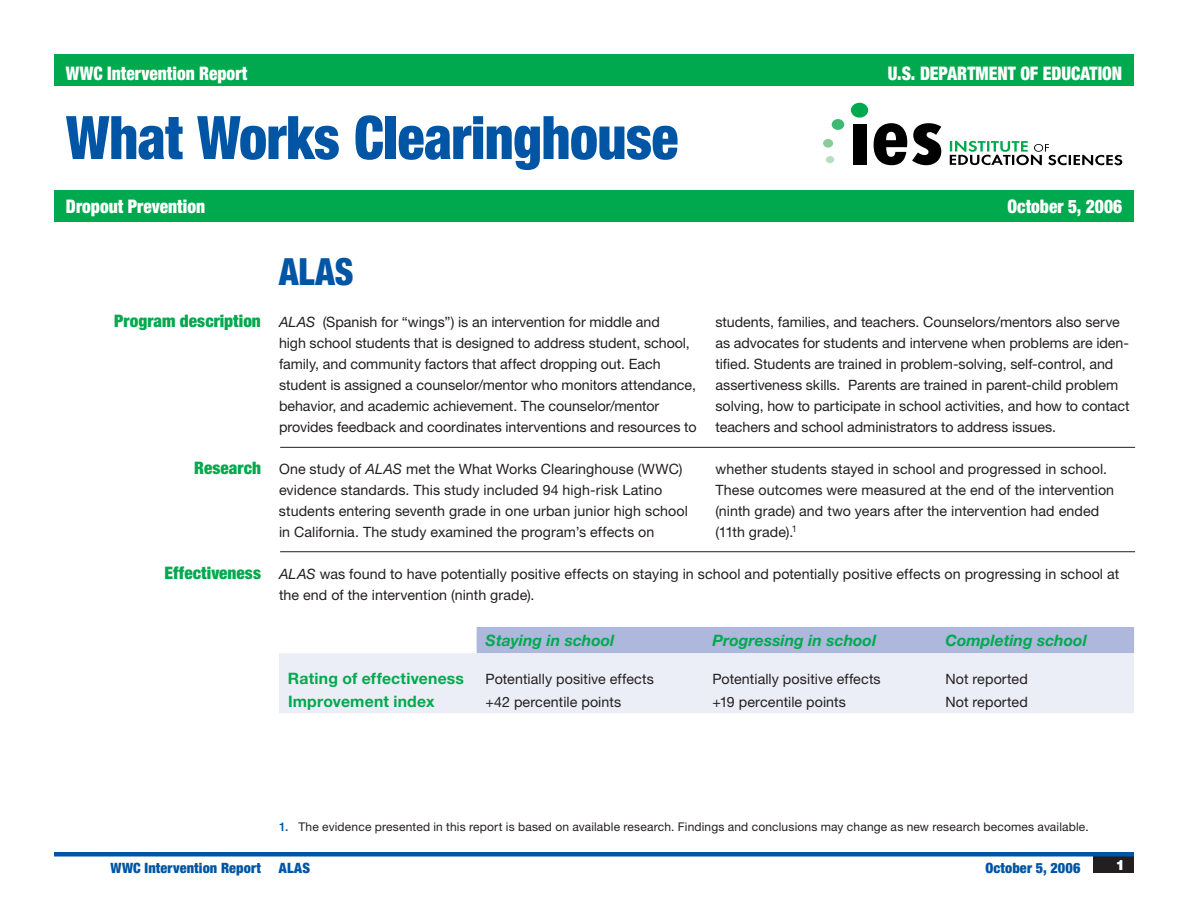
<style>
.page{position:relative;width:1188px;height:918px;background:#fff}
.page>*{position:absolute;margin:0;border:0;box-sizing:border-box;transform-origin:0 0}
.t1{font:900 condensed 60px "Helvetica Neue LT Std";letter-spacing:-.01em;color:#0155a5;scale:.93 1}
.t2{font:900 condensed 37.5px "Helvetica Neue LT Std";color:#0155a5;scale:.93 1}
._00a_front_page_bann{font:900 condensed 18.75px "Helvetica Neue LT Std";color:#fff;scale:.93 1}
._02_text_left_heads{font:900 condensed 17.25px "Helvetica Neue LT Std";letter-spacing:.005em;color:#00a94e}
._04_text_no_indent{font:italic 700 15.75px "Helvetica Neue LT Std";letter-spacing:.005em;color:#00a94e}
._03a_text_A_head{font:700 15.75px "Helvetica Neue LT Std";letter-spacing:.01em;color:#00a94e}
._04_text_no_indent-2{font:14.25px/21px "Helvetica Neue LT Std";color:#231f20}
.t3{font:900 condensed 14.25px "Helvetica Neue LT Std";letter-spacing:.01em;color:#0155a5}
.t4{font:900 14.25px "Helvetica Neue LT Std";color:#fff}
._07_footnote{font:12px "Helvetica Neue LT Std";letter-spacing:.015em;color:#231f20}
.s1{font-style:italic}
.s2{font-weight:500;color:#0155a5}
</style>
<div class="page">
<div style="left:1094px;top:856px;width:40px;height:17px;background:#231f20"></div>
<hr style="left:54px;top:852px;width:1080px;height:4px;background:#0155a5">
<div style="left:54px;top:190px;width:1080px;height:32px;background:#00a94e"></div>
<div style="left:54px;top:54px;width:1080px;height:32px;background:#00a94e"></div>
<div style="left:832px;top:119px;width:12px;height:11px;background:#3eb872;border-radius:50%"></div>
<div style="left:823px;top:139px;width:10px;height:9px;background:#88cc9c;border-radius:50%"></div>
<div style="left:826px;top:156px;width:8px;height:7px;background:#b8dec0;border-radius:50%"></div>
<div style="left:851px;top:103px;width:17px;height:15px;background:#00a94e;border-radius:50%"></div>
<div style="left:853px;top:124px;width:13px;height:40px;background:#000"></div>
<svg style="left:874px;top:123px;width:67px;height:42px"></svg>
<svg style="left:950px;top:141px;width:172px;height:24px"></svg>
<div style="left:477px;top:627px;width:657px;height:26px;background:#adb8dc"></div>
<div style="left:279px;top:653px;width:855px;height:60px;background:#ebeef6"></div>
<hr style="left:280px;top:447px;width:855px;height:1px;background:#231f20">
<hr style="left:280px;top:551px;width:855px;height:1px;background:#231f20">
<p class="_00a_front_page_bann" style="left:66px;top:62px;width:197px">WWC Intervention Report</p>
<p class="_00a_front_page_bann" style="left:888px;top:62px;width:254px">U.S. DEPARTMENT OF EDUCATION</p>
<h2 class="t1" style="left:66px;top:101px;width:660px">What Works Clearinghouse</h2>
<p class="_00a_front_page_bann" style="left:66px;top:195px;width:151px">Dropout Prevention</p>
<p class="_00a_front_page_bann" style="left:1007px;top:195px;width:125px">October 5, 2006</p>
<h2 class="t2" style="left:279px;top:249px;width:82px">ALAS</h2>
<p class="_02_text_left_heads" style="left:114px;top:310px;width:148px">Program description</p>
<p class="_04_text_no_indent-2" style="left:279px;top:311px;width:419px"><span class="s1">ALAS</span> (Spanish for “wings”) is an intervention for middle and<br>high school students that is designed to address student, school, family, and community factors that affect dropping out. Each student is assigned a counselor/mentor who monitors attendance, behavior, and academic achievement. The counselor/mentor provides feedback and coordinates interventions and resources to</p>
<p class="_04_text_no_indent-2" style="left:716px;top:311px;width:416px">students, families, and teachers. Counselors/mentors also serve as advocates for students and intervene when problems are iden&shy;tified. Students are trained in problem-solving, self-control, and assertiveness skills. Parents are trained in parent-child problem solving, how to participate in school activities, and how to contact teachers and school administrators to address issues.</p>
<p class="_02_text_left_heads" style="left:194px;top:457px;width:68px">Research</p>
<p class="_04_text_no_indent-2" style="left:279px;top:458px;width:405px">One study of <span class="s1">ALAS</span> met the What Works Clearinghouse (WWC) evidence standards. This study included 94 high-risk Latino</p>
<p class="_04_text_no_indent-2" style="left:279px;top:500px;width:410px">students entering seventh grade in one urban junior high school in California. The study examined the program’s effects on</p>
<p class="_04_text_no_indent-2" style="left:716px;top:458px;width:400px">whether students stayed in school and progressed in school.<br>These outcomes were measured at the end of the intervention (ninth grade) and two years after the intervention had ended</p>
<p class="_04_text_no_indent-2" style="left:716px;top:521px;width:83px">(11th grade).<sup>1</sup></p>
<p class="_02_text_left_heads" style="left:164px;top:562px;width:98px">Effectiveness</p>
<p class="_04_text_no_indent-2" style="left:279px;top:563px;width:842px"><span class="s1">ALAS</span> was found to have potentially positive effects on staying in school and potentially positive effects on progressing in school at the end of the intervention (ninth grade).</p>
<p class="_04_text_no_indent" style="left:486px;top:630px;width:130px">Staying in school</p>
<p class="_04_text_no_indent" style="left:713px;top:630px;width:165px">Progressing in school</p>
<p class="_04_text_no_indent" style="left:945px;top:630px;width:143px">Completing school</p>
<p class="_03a_text_A_head" style="left:288px;top:669px;width:178px">Rating of effectiveness</p>
<p class="_04_text_no_indent-2" style="left:486px;top:668px;width:170px">Potentially positive effects</p>
<p class="_04_text_no_indent-2" style="left:712px;top:668px;width:170px">Potentially positive effects</p>
<p class="_04_text_no_indent-2" style="left:945px;top:668px;width:84px">Not reported</p>
<p class="_03a_text_A_head" style="left:288px;top:692px;width:148px">Improvement index</p>
<p class="_04_text_no_indent-2" style="left:486px;top:691px;width:137px">+42 percentile points</p>
<p class="_04_text_no_indent-2" style="left:712px;top:691px;width:135px">+19 percentile points</p>
<p class="_04_text_no_indent-2" style="left:945px;top:691px;width:84px">Not reported</p>
<p class="_07_footnote" style="left:279px;top:820px;width:811px"><span class="s2">1.</span> The evidence presented in this report is based on available research. Findings and conclusions may change as new research becomes available.</p>
<p class="t3" style="left:111px;top:859px;width:152px">WWC Intervention Report</p>
<p class="t3" style="left:279px;top:859px;width:33px">ALAS</p>
<p class="t3" style="left:985px;top:859px;width:97px">October 5, 2006</p>
<p class="t4" style="left:1115px;top:856px;width:11px">1</p>
</div>
